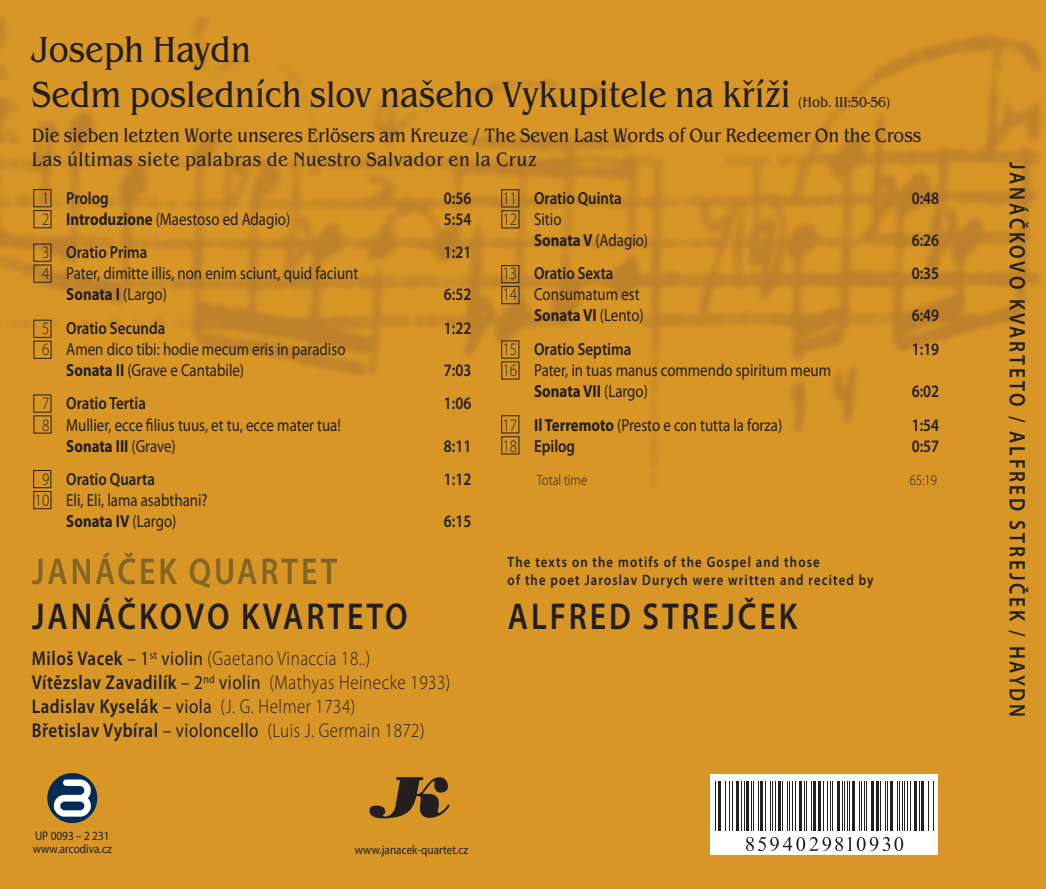
<style>
.page{position:relative;width:1046px;height:889px;background:#fff}
.page>*{position:absolute;margin:0;border:0;box-sizing:border-box;transform-origin:0 0}
.t1{font:37.5px/45px "Benguiat Itc TEE";color:#231f20;scale:.85 1}
.t2{font:600 37.5px "Myriad Pro";letter-spacing:.09em;color:#231f20;scale:.85 1}
.t3{font:600 37.5px "Myriad Pro";letter-spacing:.09em;color:#836627;scale:.85 1}
.t4{font:600 22.5px "Myriad Pro";letter-spacing:.15em;color:#231f20;scale:.85 1}
.t5{font:300 20px/24px "Myriad Pro";letter-spacing:.03em;color:#231f20;scale:.85 1}
.t6{font:20px/24px "Benguiat Itc TEE";color:#231f20;scale:.85 1}
.t7{font:17.5px/21px "Myriad Pro";color:#231f20;scale:.85 1}
.t8{font:600 17.5px "Myriad Pro";color:#231f20;scale:.85 1}
.t9{font:600 15px/18px "Myriad Pro";letter-spacing:.09em;color:#231f20;scale:.85 1}
.t10{font:15px "Benguiat Itc TEE";color:#231f20;scale:.85 1}
.t11{font:300 15px "Myriad Pro";color:#231f20;scale:.85 1}
.t12{font:12.5px/13.8px "Myriad Pro";color:#231f20;scale:.9 1}
.s1{font-weight:300}
.s2{font-weight:700}
.s3{font-weight:600}
.s4{font-weight:400}
</style>
<div class="page">
<img style="left:0;top:0;width:1046px;height:889px">
<svg style="left:33px;top:189px;width:486px;height:320px"></svg>
<div style="left:710px;top:774px;width:227px;height:80px;background:#fff"></div>
<hr style="left:715px;top:781px;width:1px;height:49px;background:#231f20">
<hr style="left:718px;top:781px;width:3px;height:49px;background:#231f20">
<hr style="left:724px;top:781px;width:1px;height:49px;background:#231f20">
<hr style="left:729px;top:781px;width:1px;height:49px;background:#231f20">
<hr style="left:732px;top:781px;width:1px;height:49px;background:#231f20">
<hr style="left:736px;top:781px;width:3px;height:49px;background:#231f20">
<hr style="left:741px;top:781px;width:1px;height:49px;background:#231f20">
<hr style="left:743px;top:781px;width:1px;height:49px;background:#231f20">
<hr style="left:746px;top:781px;width:3px;height:49px;background:#231f20">
<hr style="left:750px;top:781px;width:1px;height:49px;background:#231f20">
<hr style="left:753px;top:781px;width:1px;height:49px;background:#231f20">
<hr style="left:758px;top:781px;width:1px;height:49px;background:#231f20">
<hr style="left:760px;top:781px;width:3px;height:49px;background:#231f20">
<hr style="left:765px;top:781px;width:1px;height:49px;background:#231f20">
<hr style="left:769px;top:781px;width:1px;height:49px;background:#231f20">
<hr style="left:772px;top:781px;width:1px;height:49px;background:#231f20">
<hr style="left:775px;top:781px;width:1px;height:49px;background:#231f20">
<hr style="left:777px;top:781px;width:3px;height:49px;background:#231f20">
<hr style="left:782px;top:781px;width:1px;height:49px;background:#231f20">
<hr style="left:786px;top:781px;width:1px;height:49px;background:#231f20">
<hr style="left:789px;top:781px;width:1px;height:49px;background:#231f20">
<hr style="left:792px;top:781px;width:1px;height:49px;background:#231f20">
<hr style="left:794px;top:781px;width:1px;height:49px;background:#231f20">
<hr style="left:799px;top:781px;width:3px;height:49px;background:#231f20">
<hr style="left:803px;top:781px;width:1px;height:49px;background:#231f20">
<hr style="left:806px;top:781px;width:1px;height:49px;background:#231f20">
<hr style="left:811px;top:781px;width:1px;height:49px;background:#231f20">
<hr style="left:813px;top:781px;width:3px;height:49px;background:#231f20">
<hr style="left:818px;top:781px;width:3px;height:49px;background:#231f20">
<hr style="left:822px;top:781px;width:1px;height:49px;background:#231f20">
<hr style="left:827px;top:781px;width:1px;height:49px;background:#231f20">
<hr style="left:830px;top:781px;width:1px;height:49px;background:#231f20">
<hr style="left:832px;top:781px;width:1px;height:49px;background:#231f20">
<hr style="left:837px;top:781px;width:3px;height:49px;background:#231f20">
<hr style="left:841px;top:781px;width:1px;height:49px;background:#231f20">
<hr style="left:844px;top:781px;width:1px;height:49px;background:#231f20">
<hr style="left:847px;top:781px;width:1px;height:49px;background:#231f20">
<hr style="left:849px;top:781px;width:1px;height:49px;background:#231f20">
<hr style="left:852px;top:781px;width:3px;height:49px;background:#231f20">
<hr style="left:858px;top:781px;width:1px;height:49px;background:#231f20">
<hr style="left:861px;top:781px;width:1px;height:49px;background:#231f20">
<hr style="left:864px;top:781px;width:1px;height:49px;background:#231f20">
<hr style="left:866px;top:781px;width:1px;height:49px;background:#231f20">
<hr style="left:871px;top:781px;width:3px;height:49px;background:#231f20">
<hr style="left:875px;top:781px;width:3px;height:49px;background:#231f20">
<hr style="left:880px;top:781px;width:1px;height:49px;background:#231f20">
<hr style="left:884px;top:781px;width:1px;height:49px;background:#231f20">
<hr style="left:887px;top:781px;width:1px;height:49px;background:#231f20">
<hr style="left:890px;top:781px;width:3px;height:49px;background:#231f20">
<hr style="left:896px;top:781px;width:1px;height:49px;background:#231f20">
<hr style="left:899px;top:781px;width:1px;height:49px;background:#231f20">
<hr style="left:901px;top:781px;width:1px;height:49px;background:#231f20">
<hr style="left:904px;top:781px;width:1px;height:49px;background:#231f20">
<hr style="left:907px;top:781px;width:1px;height:49px;background:#231f20">
<hr style="left:909px;top:781px;width:1px;height:49px;background:#231f20">
<hr style="left:914px;top:781px;width:3px;height:49px;background:#231f20">
<hr style="left:918px;top:781px;width:1px;height:49px;background:#231f20">
<hr style="left:921px;top:781px;width:3px;height:49px;background:#231f20">
<hr style="left:928px;top:781px;width:1px;height:49px;background:#231f20">
<hr style="left:932px;top:781px;width:1px;height:49px;background:#231f20">
<svg style="left:746px;top:837px;width:157px;height:14px"></svg>
<div style="left:47px;top:773px;width:50px;height:50px;background:#002c56;border-radius:50%"></div>
<svg style="left:53px;top:779px;width:39px;height:37px"></svg>
<svg style="left:369px;top:777px;width:80px;height:41px"></svg>
<h1 class="t1" style="left:32px;top:31px;width:894px">Joseph Haydn<br>Sedm posledních slov našeho Vykupitele na kříži</h1>
<p class="t10" style="left:798px;top:96px;width:109px">(Hob. III:50-56)</p>
<p class="t6" style="left:32px;top:125px;width:1048px">Die sieben letzten Worte unseres Erlösers am Kreuze / The Seven Last Words of Our Redeemer On the Cross<br>Las últimas siete palabras de Nuestro Salvador en la Cruz</p>
<p class="t8" style="left:42px;top:191px;width:80px"><span class="s1">1</span> Prolog</p>
<p class="t8" style="left:444px;top:191px;width:34px">0:56</p>
<p class="t7" style="left:42px;top:210px;width:293px"><span class="s1">2</span> <span class="s2">Introduzione</span> (Maestoso ed Adagio)</p>
<p class="t8" style="left:444px;top:212px;width:34px">5:54</p>
<p class="t8" style="left:42px;top:246px;width:125px"><span class="s1">3</span> Oratio Prima</p>
<p class="t8" style="left:444px;top:246px;width:34px">1:21</p>
<p class="t7" style="left:66px;top:264px;width:345px;text-indent:-24px"><span class="s1">4</span> Pater, dimitte illis, non enim sciunt, quid faciunt<br><span class="s2">Sonata I</span> (Largo)</p>
<p class="t8" style="left:444px;top:288px;width:34px">6:52</p>
<p class="t8" style="left:42px;top:321px;width:146px"><span class="s1">5</span> Oratio Secunda</p>
<p class="t8" style="left:444px;top:321px;width:34px">1:22</p>
<p class="t7" style="left:66px;top:340px;width:330px;text-indent:-24px"><span class="s1">6</span> Amen dico tibi: hodie mecum eris in paradiso<br><span class="s2">Sonata II</span> (Grave e Cantabile)</p>
<p class="t8" style="left:444px;top:363px;width:34px">7:03</p>
<p class="t8" style="left:42px;top:397px;width:124px"><span class="s1">7</span> Oratio Tertia</p>
<p class="t8" style="left:444px;top:397px;width:34px">1:06</p>
<p class="t7" style="left:66px;top:415px;width:324px;text-indent:-24px"><span class="s1">8</span> Mullier, ecce filius tuus, et tu, ecce mater tua!<br><span class="s2">Sonata III</span> (Grave)</p>
<p class="t8" style="left:444px;top:439px;width:34px">8:11</p>
<p class="t8" style="left:42px;top:472px;width:134px"><span class="s1">9</span> Oratio Quarta</p>
<p class="t8" style="left:444px;top:472px;width:34px">1:12</p>
<p class="t7" style="left:35px;top:491px;width:205px;text-align:center"><span class="s1">10</span> Eli, Eli, lama asabthani?<br><span class="s2">Sonata IV</span> (Largo)</p>
<p class="t8" style="left:444px;top:514px;width:34px">6:15</p>
<h1 class="t3" style="left:32px;top:557px;width:360px">JANÁČEK QUARTET</h1>
<h1 class="t2" style="left:32px;top:602px;width:443px">JANÁČKOVO KVARTETO</h1>
<p class="t5" style="left:32px;top:648px;width:494px"><span class="s3">Miloš Vacek</span> <span class="s4">– 1</span><sup>st</sup> <span class="s4">violin</span> (Gaetano Vinaccia 18..)<br><span class="s3">Vítězslav Zavadilík</span> <span class="s4">– 2</span><sup>nd</sup> <span class="s4">violin</span> (Mathyas Heinecke 1933)<br><span class="s3">Ladislav Kyselák</span> <span class="s4">– viola</span> (J. G. Helmer 1734)<br><span class="s3">Břetislav Vybíral</span> <span class="s4">– violoncello</span> (Luis J. Germain 1872)</p>
<p class="t8" style="left:503px;top:191px;width:142px"><span class="s1">11</span> Oratio Quinta</p>
<p class="t8" style="left:911px;top:191px;width:34px">0:48</p>
<p class="t7" style="left:534px;top:210px;width:136px;text-indent:-31px"><span class="s1">12</span> Sitio<br><span class="s2">Sonata V</span> (Adagio)</p>
<p class="t8" style="left:912px;top:233px;width:34px">6:26</p>
<p class="t8" style="left:503px;top:267px;width:132px"><span class="s1">13</span> Oratio Sexta</p>
<p class="t8" style="left:912px;top:267px;width:34px">0:35</p>
<p class="t7" style="left:503px;top:285px;width:167px;text-align:right"><span class="s1">14</span> Consumatum est<br><span class="s2">Sonata VI</span> (Lento)</p>
<p class="t8" style="left:912px;top:309px;width:34px">6:49</p>
<p class="t8" style="left:503px;top:342px;width:153px"><span class="s1">15</span> Oratio Septima</p>
<p class="t8" style="left:912px;top:342px;width:34px">1:19</p>
<p class="t7" style="left:534px;top:361px;width:351px;text-indent:-31px"><span class="s1">16</span> Pater, in tuas manus commendo spiritum meum<br><span class="s2">Sonata VII</span> (Largo)</p>
<p class="t8" style="left:912px;top:384px;width:34px">6:02</p>
<p class="t7" style="left:503px;top:415px;width:330px"><span class="s1">17</span> <span class="s2">Il Terremoto</span> (Presto e con tutta la forza)</p>
<p class="t8" style="left:912px;top:418px;width:34px">1:54</p>
<p class="t8" style="left:503px;top:439px;width:87px"><span class="s1">18</span> Epilog</p>
<p class="t8" style="left:912px;top:439px;width:34px">0:57</p>
<p class="t11" style="left:537px;top:474px;width:61px">Total time</p>
<p class="t11" style="left:910px;top:474px;width:33px">65:19</p>
<p class="t9" style="left:507px;top:554px;width:432px">The texts on the motifs of the Gospel and those<br>of the poet Jaroslav Durych were written and recited by</p>
<h1 class="t2" style="left:508px;top:602px;width:342px">ALFRED STREJČEK</h1>
<p class="t12" style="left:33px;top:829px;width:89px">UP 0093 – 2 231 www.arcodiva.cz</p>
<p class="t12" style="left:355px;top:843px;width:127px">www.janacek-quartet.cz</p>
<p class="t4" style="left:1026px;top:162px;width:655px;rotate:90deg">JANÁČKOVO KVARTETO / ALFRED STREJČEK / HAYDN</p>
</div>
